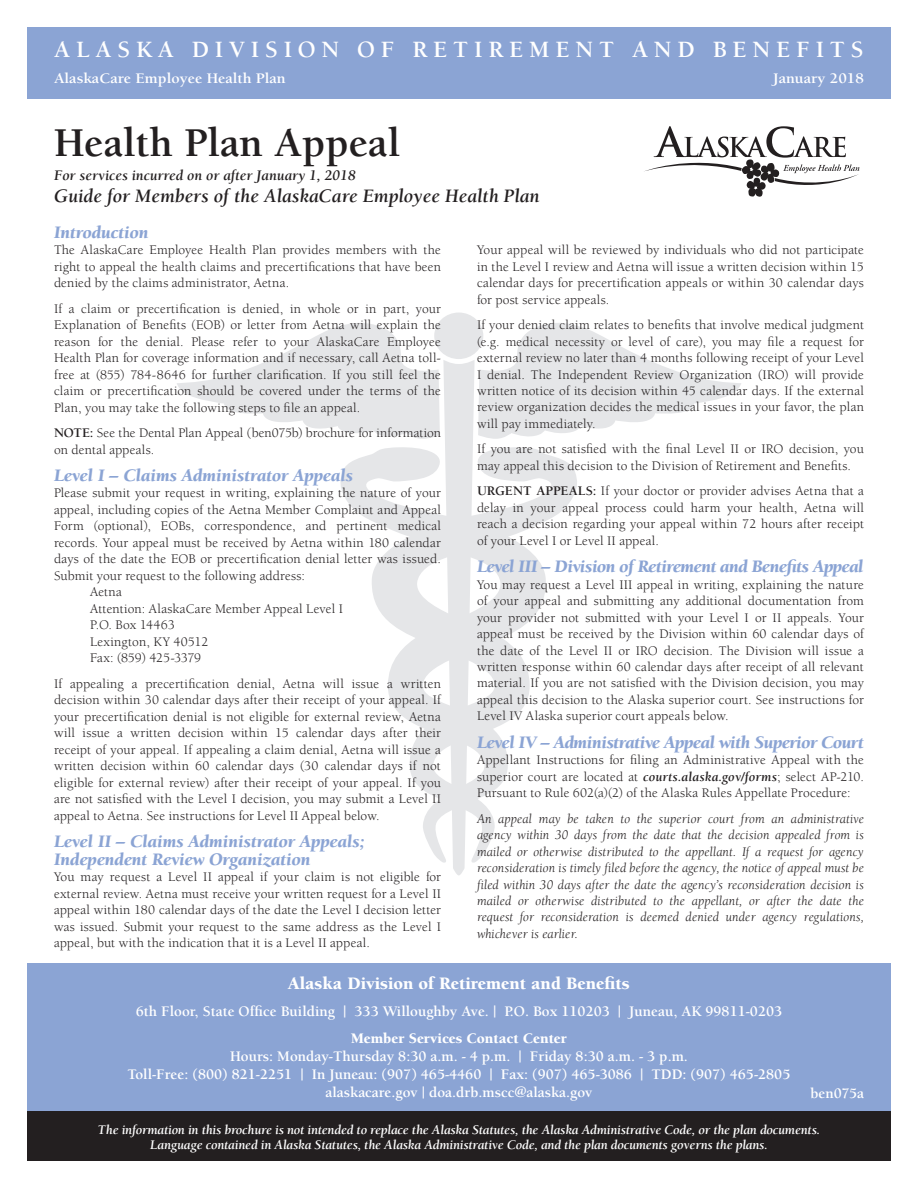
<style>
.page{position:relative;width:918px;height:1188px;background:#fff}
.page>*{position:absolute;margin:0;border:0;box-sizing:border-box;transform-origin:0 0}
.t1{font:700 42px "Berkeley Std";color:#231f20}
.t2{font:700 24px "Berkeley Std";letter-spacing:.24em;color:#fff}
.t3{font:italic 700 19.5px "Berkeley Std";color:#231f20}
.t4{font:italic 900 18px/18px "Berkeley Std";color:#8ba4d4}
.t5{font:italic 900 18px "Berkeley Std";letter-spacing:-.025em;color:#8ba4d4}
.t6{font:italic 900 18px "Berkeley Std";letter-spacing:-.02em;color:#8ba4d4}
.t7{font:900 18px "Berkeley Std";color:#fff}
.t8{font:700 15px/18px "Berkeley Std";color:#fff;text-align:center}
.t9{font:italic 700 15px "Berkeley Std";color:#231f20}
.t10{font:700 15px "Berkeley Std";color:#fff;scale:1.06 1}
.t11{font:900 15px "Berkeley Std";color:#fff}
.t12{font:13.5px/16.5px "Berkeley Std";letter-spacing:.01em;color:#231f20;text-align:justify}
.t13{font:italic 13.5px/16.5px "Berkeley Std";letter-spacing:.005em;color:#231f20;text-align:justify}
.t14{font:italic 700 13.5px/15px "Berkeley Std";letter-spacing:-.015em;color:#fff;text-align:center}
.t15{font:13.5px "Berkeley Std";letter-spacing:-.015em;color:#231f20}
.s1{font-weight:700}
.s2{font-weight:700;font-style:italic}
</style>
<div class="page">
<div style="left:27px;top:27px;width:864px;height:72px;background:#8ba4d4"></div>
<svg style="left:644px;top:126px;width:215px;height:71px"></svg>
<div style="left:27px;top:963px;width:864px;height:153px;background:#8ba4d4"></div>
<div style="left:27px;top:1112px;width:864px;height:49px;background:#231f20"></div>
<div style="left:434px;top:313px;width:49px;height:46px;background:#e5e6e8;border-radius:50%"></div>
<svg style="left:177px;top:318px;width:564px;height:557px"></svg>
<h2 class="t2" style="left:54px;top:37px;width:811px">ALASKA DIVISION OF RETIREMENT AND BENEFITS</h2>
<p class="t10" style="left:54px;top:70px;width:220px">AlaskaCare Employee Health Plan</p>
<p class="t10" style="left:773px;top:70px;width:87px">January 2018</p>
<h1 class="t1" style="left:54px;top:120px;width:348px">Health Plan Appeal</h1>
<p class="t9" style="left:54px;top:167px;width:303px">For services incurred on or after January 1, 2018</p>
<h3 class="t3" style="left:54px;top:186px;width:487px">Guide for Members of the AlaskaCare Employee Health Plan</h3>
<h3 class="t4" style="left:54px;top:223px;width:96px">Introduction</h3>
<p class="t12" style="left:54px;top:242px;width:389px">The AlaskaCare Employee Health Plan provides members with the right to appeal the health claims and precertifications that have been denied by the claims administrator, Aetna.</p>
<p class="t12" style="left:54px;top:300px;width:389px">If a claim or precertification is denied, in whole or in part, your Explanation of Benefits (EOB) or letter from Aetna will explain the reason for the denial. Please refer to your AlaskaCare Employee Health Plan for coverage information and if necessary, call Aetna toll&shy;free at (855) 784-8646 for further clarification. If you still feel the claim or precertification should be covered under the terms of the Plan, you may take the following steps to file an appeal.</p>
<p class="t12" style="left:54px;top:425px;width:388px"><span class="s1">NOTE:</span> See the Dental Plan Appeal (ben075b) brochure for information on dental appeals.</p>
<h3 class="t4" style="left:54px;top:466px;width:301px">Level I – Claims Administrator Appeals</h3>
<p class="t12" style="left:54px;top:485px;width:389px">Please submit your request in writing, explaining the nature of your</p>
<p class="t12" style="left:54px;top:501px;width:388px">appeal, including copies of the Aetna Member Complaint and Appeal</p>
<p class="t12" style="left:54px;top:518px;width:389px">Form (optional), EOBs, correspondence, and pertinent medical</p>
<p class="t12" style="left:54px;top:534px;width:388px">records. Your appeal must be received by Aetna within 180 calendar</p>
<p class="t12" style="left:54px;top:551px;width:388px">days of the date the EOB or precertification denial letter was issued.</p>
<p class="t12" style="left:54px;top:567px;width:252px">Submit your request to the following address:</p>
<p class="t12" style="left:90px;top:584px;width:33px">Aetna</p>
<p class="t12" style="left:90px;top:600px;width:255px">Attention: AlaskaCare Member Appeal Level I</p>
<p class="t12" style="left:90px;top:617px;width:86px">P.O. Box 14463</p>
<p class="t12" style="left:90px;top:633px;width:120px">Lexington, KY 40512</p>
<p class="t15" style="left:90px;top:651px;width:113px">Fax: (859) 425-3379</p>
<p class="t12" style="left:54px;top:675px;width:389px">If appealing a precertification denial, Aetna will issue a written decision within 30 calendar days after their receipt of your appeal. If your precertification denial is not eligible for external review, Aetna will issue a written decision within 15 calendar days after their receipt of your appeal. If appealing a claim denial, Aetna will issue a written decision within 60 calendar days (30 calendar days if not eligible for external review) after their receipt of your appeal. If you are not satisfied with the Level I decision, you may submit a Level II appeal to Aetna. See instructions for Level II Appeal below.</p>
<h3 class="t4" style="left:54px;top:832px;width:312px">Level II – Claims Administrator Appeals;<br>Independent Review Organization</h3>
<p class="t12" style="left:54px;top:869px;width:389px">You may request a Level II appeal if your claim is not eligible for external review. Aetna must receive your written request for a Level II appeal within 180 calendar days of the date the Level I decision letter was issued. Submit your request to the same address as the Level I appeal, but with the indication that it is a Level II appeal.</p>
<p class="t12" style="left:477px;top:242px;width:389px">Your appeal will be reviewed by individuals who did not participate in the Level I review and Aetna will issue a written decision within 15 calendar days for precertification appeals or within 30 calendar days for post service appeals.</p>
<p class="t12" style="left:477px;top:317px;width:389px">If your denied claim relates to benefits that involve medical judgment (e.g. medical necessity or level of care), you may file a request for external review no later than 4 months following receipt of your Level I denial. The Independent Review Organization (IRO) will provide written notice of its decision within 45 calendar days. If the external review organization decides the medical issues in your favor, the plan will pay immediately.</p>
<p class="t12" style="left:477px;top:441px;width:388px">If you are not satisfied with the final Level II or IRO decision, you may appeal this decision to the Division of Retirement and Benefits.</p>
<p class="t12" style="left:477px;top:483px;width:389px"><span class="s1">URGENT APPEALS:</span> If your doctor or provider advises Aetna that a delay in your appeal process could harm your health, Aetna will reach a decision regarding your appeal within 72 hours after receipt of your Level I or Level II appeal.</p>
<h3 class="t5" style="left:477px;top:557px;width:388px">Level III – Division of Retirement and Benefits Appeal</h3>
<p class="t12" style="left:477px;top:576px;width:389px">You may request a Level III appeal in writing, explaining the nature of your appeal and submitting any additional documentation from your provider not submitted with your Level I or II appeals. Your appeal must be received by the Division within 60 calendar days of the date of the Level II or IRO decision. The Division will issue a written response within 60 calendar days after receipt of all relevant material. If you are not satisfied with the Division decision, you may appeal this decision to the Alaska superior court. See instructions for Level IV Alaska superior court appeals below.</p>
<h3 class="t6" style="left:477px;top:732px;width:388px">Level IV – Administrative Appeal with Superior Court</h3>
<p class="t12" style="left:477px;top:752px;width:388px">Appellant Instructions for filing an Administrative Appeal with the superior court are located at <span class="s2">courts.alaska.gov/forms</span>; select AP-210.<br>Pursuant to Rule 602(a)(2) of the Alaska Rules Appellate Procedure:</p>
<p class="t13" style="left:477px;top:810px;width:389px">An appeal may be taken to the superior court from an administrative agency within 30 days from the date that the decision appealed from is mailed or otherwise distributed to the appellant. If a request for agency reconsideration is timely filed before the agency, the notice of appeal must be filed within 30 days after the date the agency’s reconsideration decision is mailed or otherwise distributed to the appellant, or after the date the request for reconsideration is deemed denied under agency regulations, whichever is earlier.</p>
<h3 class="t7" style="left:288px;top:974px;width:343px">Alaska Division of Retirement and Benefits</h3>
<p class="t8" style="left:136px;top:1003px;width:648px">6th Floor, State Office Building | 333 Willoughby Ave. | P.O. Box 110203 | Juneau, AK 99811-0203</p>
<p class="t11" style="left:351px;top:1031px;width:217px">Member Services Contact Center</p>
<p class="t8" style="left:128px;top:1048px;width:664px">Hours: Monday-Thursday 8:30 a.m. - 4 p.m. | Friday 8:30 a.m. - 3 p.m.<br>Toll-Free: (800) 821-2251 | In Juneau: (907) 465-4460 | Fax: (907) 465-3086 | TDD: (907) 465-2805 alaskacare.gov | doa.drb.mscc@alaska.gov</p>
<p class="t14" style="left:98px;top:1122px;width:724px">The information in this brochure is not intended to replace the Alaska Statutes, the Alaska Administrative Code, or the plan documents.<br>Language contained in Alaska Statutes, the Alaska Administrative Code, and the plan documents governs the plans.</p>
<p class="t8" style="left:810px;top:1085px;width:55px">ben075a</p>
</div>
